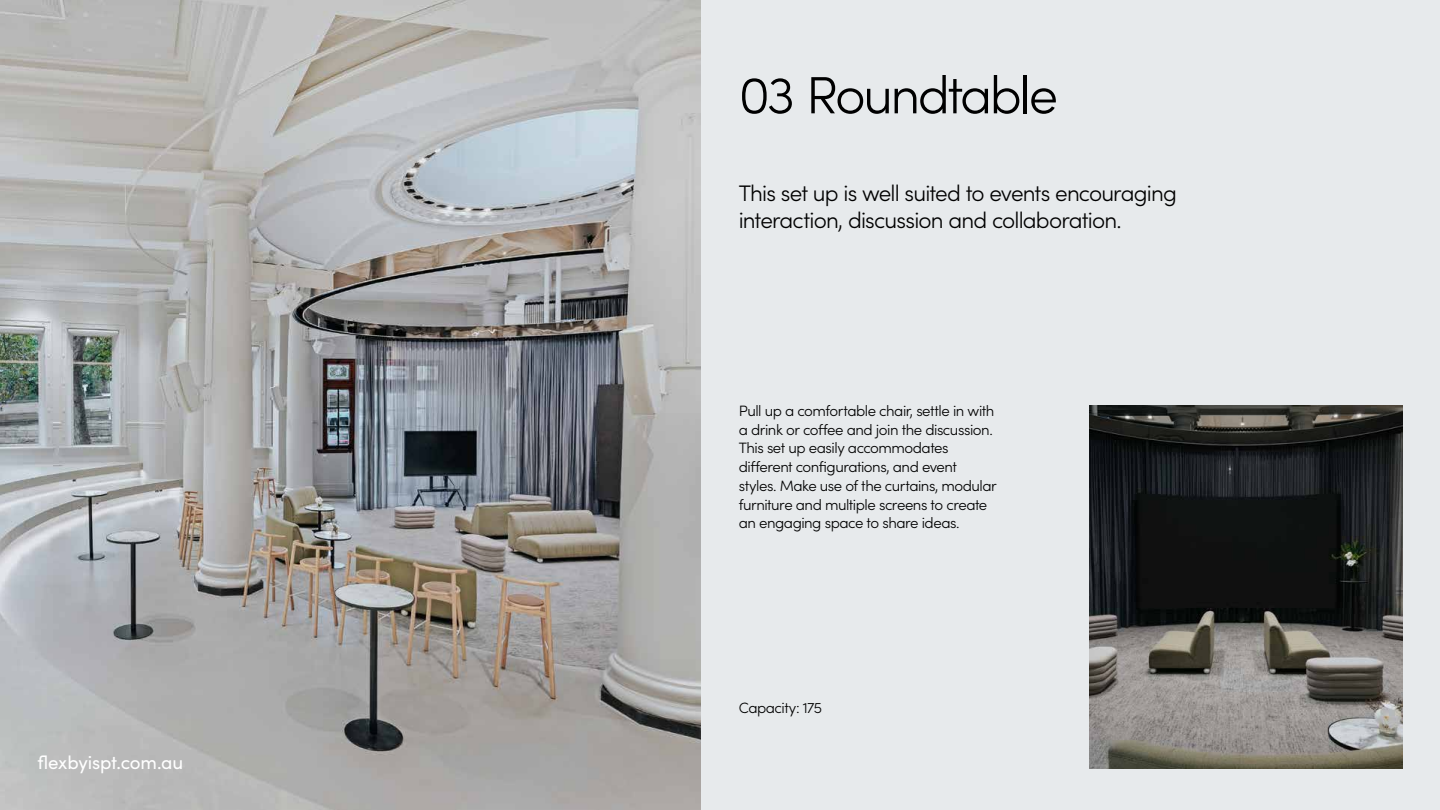
<style>
.page{position:relative;width:1440px;height:810px;background:#fff}
.page>*{position:absolute;margin:0;border:0;box-sizing:border-box;transform-origin:0 0}
.t1{font:300 52.5px "Sofia Pro";letter-spacing:-.05em;color:#000}
.t2{font:300 22.5px/27px "Sofia Pro";letter-spacing:-.035em;color:#000}
.t3{font:18.75px "Sofia Pro";letter-spacing:-.01em;color:#fff}
.t4{font:300 15px/18.8px "Sofia Pro";letter-spacing:-.035em;color:#000}
</style>
<div class="page">
<img style="left:0;top:0;width:701px;height:810px">
<div style="left:701px;top:0;width:739px;height:810px;background:#e7eaec"></div>
<img style="left:1089px;top:405px;width:313px;height:364px">
<p class="t3" style="left:38px;top:748px;width:147px">flexbyispt.com.au</p>
<h1 class="t1" style="left:739px;top:57px;width:321px">03 Roundtable</h1>
<h2 class="t2" style="left:739px;top:179px;width:440px">This set up is well suited to events encouraging interaction, discussion and collaboration.</h2>
<p class="t4" style="left:739px;top:400px;width:260px">Pull up a comfortable chair, settle in with a drink or coffee and join the discussion.<br>This set up easily accommodates different configurations, and event styles. Make use of the curtains, modular furniture and multiple screens to create an engaging space to share ideas.</p>
<p class="t4" style="left:739px;top:697px;width:85px">Capacity: 175</p>
</div>
